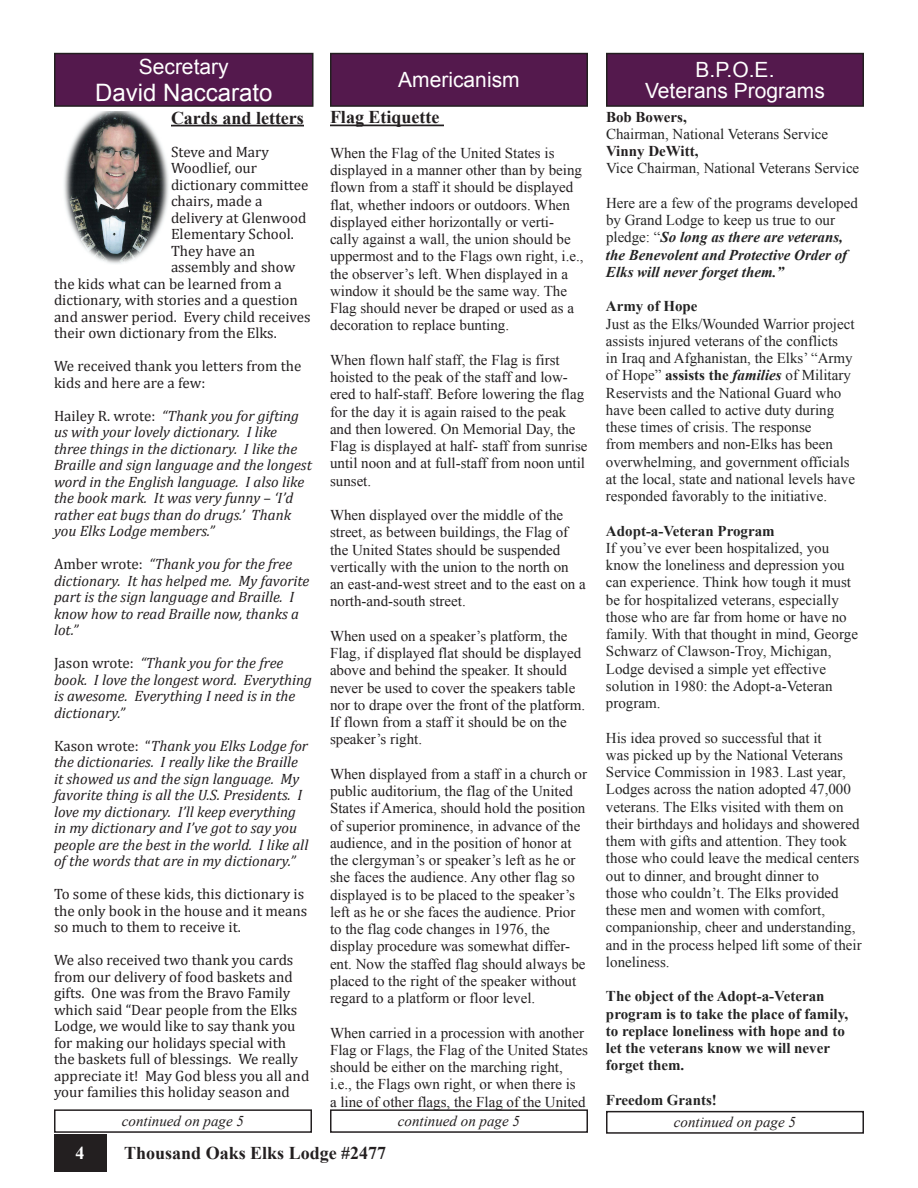
<style>
.page{position:relative;width:918px;height:1188px;background:#fff}
.page>*{position:absolute;margin:0;border:0;box-sizing:border-box;transform-origin:0 0}
.t1{font:24px "Arial";color:#fff}
.t2{font:21px/21px "Arial";color:#fff;text-align:center}
.t3{font:700 18px "Times New Roman";color:#231f20}
.t4{font:700 18px "Times New Roman";color:#fff}
.t5{font:15px/17.2px "Times New Roman";color:#231f20}
.t6{font:15px/17.2px "Times New Roman";color:#242424}
.t7{font:italic 15px/16.5px "Cambria";color:#231f20}
.t8{font:15px/16.5px "Cambria";color:#231f20}
.t9{font:700 15px/17.2px "Times New Roman";color:#242424}
.t10{font:italic 700 15px/17.2px "Times New Roman";color:#242424}
.t11{font:italic 15px "Times New Roman";color:#231f20}
.s1{font-style:normal}
.s2{font-weight:700;color:#231f20}
.s3{font-weight:700}
.s4{font-weight:400;font-style:normal}
.s5{font-weight:700;font-style:italic}
</style>
<div class="page">
<div style="left:54px;top:1134px;width:52px;height:38px;background:#231f20"></div>
<div style="left:55px;top:54px;width:258px;height:52px;background:#54194d"></div>
<div style="left:54px;top:53px;width:260px;height:54px;border:2px solid #231f20"></div>
<img style="left:64px;top:111px;width:105px;height:153px">
<hr style="left:171px;top:125px;width:133px;height:1px;background:#231f20">
<div style="left:54px;top:1109px;width:258px;height:24px;border:2px solid #231f20"></div>
<div style="left:330px;top:1109px;width:258px;height:24px;border:2px solid #231f20"></div>
<div style="left:331px;top:54px;width:256px;height:52px;background:#54194d"></div>
<div style="left:330px;top:53px;width:258px;height:54px;border:2px solid #231f20"></div>
<div style="left:607px;top:54px;width:256px;height:52px;background:#54194d"></div>
<div style="left:606px;top:53px;width:258px;height:54px;border:2px solid #231f20"></div>
<hr style="left:330px;top:125px;width:114px;height:1px;background:#231f20">
<div style="left:606px;top:1111px;width:258px;height:23px;border:2px solid #231f20"></div>
<h2 class="t2" style="left:139px;top:56px;width:91px">Secretary</h2>
<h1 class="t1" style="left:95px;top:77px;width:179px">David Naccarato</h1>
<p class="t3" style="left:171px;top:105px;width:134px">Cards and letters</p>
<p class="t8" style="left:171px;top:143px;width:100px">Steve and Mary</p>
<p class="t8" style="left:171px;top:160px;width:88px">Woodlief, our</p>
<p class="t8" style="left:171px;top:176px;width:139px">dictionary committee</p>
<p class="t8" style="left:171px;top:193px;width:93px">chairs, made a</p>
<p class="t8" style="left:171px;top:209px;width:137px">delivery at Glenwood</p>
<p class="t8" style="left:171px;top:226px;width:125px">Elementary School.</p>
<p class="t8" style="left:171px;top:242px;width:86px">They have an</p>
<p class="t8" style="left:171px;top:259px;width:126px">assembly and show</p>
<p class="t8" style="left:54px;top:275px;width:229px">the kids what can be learned from a</p>
<p class="t8" style="left:54px;top:292px;width:245px">dictionary, with stories and a question</p>
<p class="t8" style="left:54px;top:308px;width:258px">and answer period. Every child receives</p>
<p class="t8" style="left:54px;top:325px;width:224px">their own dictionary from the Elks.</p>
<p class="t8" style="left:54px;top:358px;width:249px">We received thank you letters from the kids and here are a few:</p>
<p class="t7" style="left:54px;top:407px;width:259px"><span class="s1">Hailey R. wrote:</span> “Thank you for gifting us with your lovely dictionary. I like three things in the dictionary. I like the Braille and sign language and the longest word in the English language. I also like the book mark. It was very funny – ‘I’d rather eat bugs than do drugs.’ Thank you Elks Lodge members.”</p>
<p class="t7" style="left:54px;top:555px;width:257px"><span class="s1">Amber wrote:</span> “Thank you for the free dictionary. It has helped me. My favorite part is the sign language and Braille. I know how to read Braille now, thanks a lot.”</p>
<p class="t7" style="left:54px;top:654px;width:259px"><span class="s1">Jason wrote:</span> “Thank you for the free book. I love the longest word. Everything is awesome. Everything I need is in the dictionary.”</p>
<p class="t7" style="left:54px;top:737px;width:256px"><span class="s1">Kason wrote: “</span>Thank you Elks Lodge for the dictionaries. I really like the Braille it showed us and the sign language. My favorite thing is all the U.S. Presidents. I love my dictionary. I’ll keep everything in my dictionary and I’ve got to say you people are the best in the world. I like all of the words that are in my dictionary.”</p>
<p class="t8" style="left:54px;top:886px;width:255px">To some of these kids, this dictionary is the only book in the house and it means so much to them to receive it.</p>
<p class="t8" style="left:54px;top:952px;width:257px">We also received two thank you cards from our delivery of food baskets and gifts. One was from the Bravo Family which said “Dear people from the Elks Lodge, we would like to say thank you for making our holidays special with the baskets full of blessings. We really appreciate it! May God bless you all and your families this holiday season and</p>
<p class="t11" style="left:122px;top:1111px;width:124px">continued on page 5</p>
<p class="t11" style="left:398px;top:1111px;width:124px">continued on page 5</p>
<h2 class="t2" style="left:398px;top:70px;width:123px">Americanism</h2>
<h2 class="t2" style="left:645px;top:59px;width:181px">B.P.O.E.<br>Veterans Programs</h2>
<p class="t3" style="left:330px;top:105px;width:111px">Flag Etiquette</p>
<p class="t5" style="left:330px;top:144px;width:255px">When the Flag of the United States is displayed in a manner other than by being flown from a staff it should be displayed flat, whether indoors or outdoors. When displayed either horizontally or verti&shy;cally against a wall, the union should be uppermost and to the Flags own right, i.e., the observer’s left. When displayed in a window it should be the same way. The Flag should never be draped or used as a decoration to replace bunting.</p>
<p class="t5" style="left:330px;top:351px;width:259px">When flown half staff, the Flag is first hoisted to the peak of the staff and low&shy;ered to half-staff. Before lowering the flag for the day it is again raised to the peak and then lowered. On Memorial Day, the Flag is displayed at half- staff from sunrise until noon and at full-staff from noon until sunset.</p>
<p class="t5" style="left:330px;top:506px;width:257px">When displayed over the middle of the street, as between buildings, the Flag of the United States should be suspended vertically with the union to the north on an east-and-west street and to the east on a north-and-south street.</p>
<p class="t5" style="left:330px;top:627px;width:257px">When used on a speaker’s platform, the Flag, if displayed flat should be displayed above and behind the speaker. It should never be used to cover the speakers table nor to drape over the front of the platform.<br>If flown from a staff it should be on the speaker’s right.</p>
<p class="t5" style="left:330px;top:765px;width:259px">When displayed from a staff in a church or public auditorium, the flag of the United States if America, should hold the position of superior prominence, in advance of the audience, and in the position of honor at the clergyman’s or speaker’s left as he or she faces the audience. Any other flag so displayed is to be placed to the speaker’s left as he or she faces the audience. Prior to the flag code changes in 1976, the display procedure was somewhat differ&shy;ent. Now the staffed flag should always be placed to the right of the speaker without regard to a platform or floor level.</p>
<p class="t5" style="left:330px;top:1024px;width:259px">When carried in a procession with another Flag or Flags, the Flag of the United States should be either on the marching right, i.e., the Flags own right, or when there is<br>a line of other flags, the Flag of the United</p>
<p class="t6" style="left:606px;top:108px;width:255px"><span class="s2">Bob Bowers</span><span class="s3">,<br></span>Chairman, National Veterans Service<br><span class="s2">Vinny DeWitt</span><span class="s3">,<br></span>Vice Chairman, National Veterans Service</p>
<p class="t10" style="left:606px;top:194px;width:253px"><span class="s4">Here are a few of the programs developed by Grand Lodge to keep us true to our pledge: “</span>So long as there are veterans, the Benevolent and Protective Order of Elks will never forget them.”</p>
<p class="t9" style="left:606px;top:297px;width:93px">Army of Hope</p>
<p class="t6" style="left:606px;top:315px;width:251px">Just as the Elks/Wounded Warrior project assists injured veterans of the conflicts<br>in Iraq and Afghanistan, the Elks’ “Army of Hope” <span class="s3">assists the</span> <span class="s5">families</span> of Military Reservists and the National Guard who have been called to active duty during these times of crisis. The response<br>from members and non-Elks has been overwhelming, and government officials at the local, state and national levels have responded favorably to the initiative.</p>
<p class="t9" style="left:606px;top:522px;width:170px">Adopt-a-Veteran Program</p>
<p class="t6" style="left:606px;top:539px;width:253px">If you’ve ever been hospitalized, you know the loneliness and depression you can experience. Think how tough it must be for hospitalized veterans, especially those who are far from home or have no family. With that thought in mind, George Schwarz of Clawson-Troy, Michigan, Lodge devised a simple yet effective solution in 1980: the Adopt-a-Veteran program.</p>
<p class="t6" style="left:606px;top:729px;width:257px">His idea proved so successful that it<br>was picked up by the National Veterans Service Commission in 1983. Last year, Lodges across the nation adopted 47,000 veterans. The Elks visited with them on their birthdays and holidays and showered them with gifts and attention. They took those who could leave the medical centers out to dinner, and brought dinner to<br>those who couldn’t. The Elks provided these men and women with comfort, companionship, cheer and understanding, and in the process helped lift some of their loneliness.</p>
<p class="t9" style="left:606px;top:987px;width:244px">The object of the Adopt-a-Veteran program is to take the place of family, to replace loneliness with hope and to let the veterans know we will never forget them.</p>
<p class="t9" style="left:606px;top:1091px;width:112px">Freedom Grants!</p>
<p class="t11" style="left:674px;top:1112px;width:124px">continued on page 5</p>
<p class="t4" style="left:76px;top:1141px;width:10px">4</p>
<p class="t3" style="left:124px;top:1141px;width:264px">Thousand Oaks Elks Lodge #2477</p>
</div>
